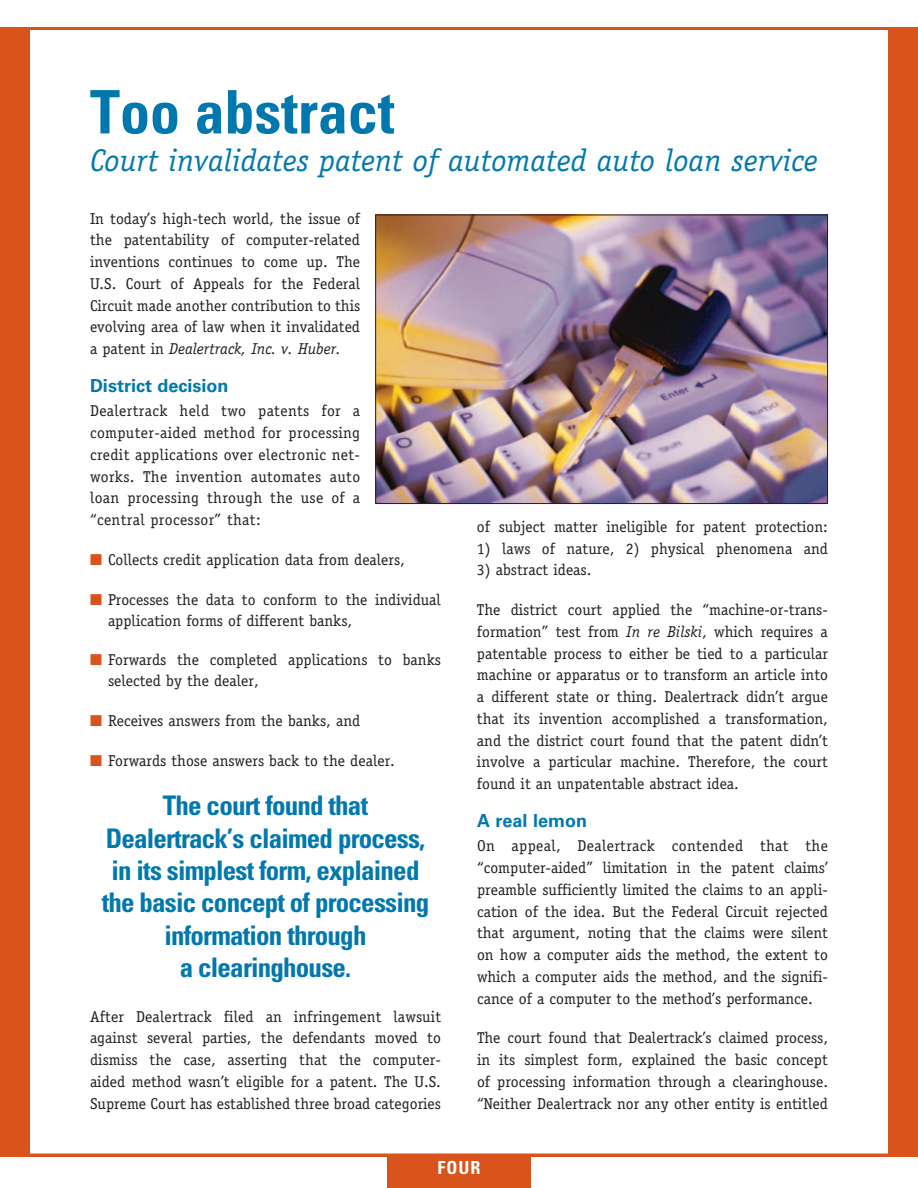
<style>
.page{position:relative;width:918px;height:1188px;background:#fff}
.page>*{position:absolute;margin:0;border:0;box-sizing:border-box;transform-origin:0 0}
.t1{font:700 condensed 60px "Univers LT Std";color:#0078ae}
.t2{font:italic 31.5px "Officina Serif Std";color:#0078ae}
.t3{font:700 condensed 27px/32.4px "Univers LT Std";letter-spacing:-.03em;color:#0078ae;text-align:center}
.t4{font:700 18px "Univers LT Std";color:#0078ae}
.t5{font:700 condensed 18px "Univers LT Std";color:#fff}
.t6{font:15.75px/21.8px "Officina Serif Std";color:#231f20;text-align:justify}
.s1{font-style:italic}
.s2{color:#d9531c}
</style>
<div class="page">
<div style="left:0;top:27px;width:918px;height:1129px;background:#d9531c"></div>
<div style="left:27px;top:27px;width:864px;height:1129px;background:#fff;border:3px solid #d9531c"></div>
<div style="left:387px;top:1156px;width:144px;height:32px;background:#d9531c"></div>
<img style="left:377px;top:217px;width:449px;height:285px">
<div style="left:375px;top:215px;width:453px;height:289px;border:1px solid #231f20"></div>
<h1 class="t1" style="left:90px;top:75px;width:306px">Too abstract</h1>
<h2 class="t2" style="left:90px;top:143px;width:729px">Court invalidates patent of automated auto loan service</h2>
<p class="t6" style="left:90px;top:208px;width:272px">In today’s high-tech world, the issue of the patentability of computer-related inventions continues to come up. The U.S. Court of Appeals for the Federal Circuit made another contribution to this evolving area of law when it invalidated a patent in <span class="s1">Dealertrack, Inc. v. Huber.</span></p>
<p class="t4" style="left:90px;top:375px;width:140px">District decision</p>
<p class="t6" style="left:90px;top:400px;width:272px">Dealertrack held two patents for a computer-aided method for processing credit applications over electronic net&shy;works. The invention automates auto loan processing through the use of a “central processor” that:</p>
<p class="t6" style="left:90px;top:549px;width:316px"><span class="s2">■</span> Collects credit application data from dealers,</p>
<p class="t6" style="left:108px;top:589px;width:334px;line-height:21px;text-indent:-18px"><span class="s2">■</span> Processes the data to conform to the individual application forms of different banks,</p>
<p class="t6" style="left:108px;top:650px;width:334px;line-height:21px;text-indent:-18px"><span class="s2">■</span> Forwards the completed applications to banks selected by the dealer,</p>
<p class="t6" style="left:90px;top:710px;width:272px"><span class="s2">■</span> Receives answers from the banks, and</p>
<p class="t6" style="left:90px;top:750px;width:306px"><span class="s2">■</span> Forwards those answers back to the dealer.</p>
<h3 class="t3" style="left:102px;top:789px;width:329px">The court found that<br>Dealertrack’s claimed process, in its simplest form, explained the basic concept of processing information through<br>a clearinghouse.</h3>
<p class="t6" style="left:90px;top:1006px;width:353px">After Dealertrack filed an infringement lawsuit against several parties, the defendants moved to dismiss the case, asserting that the computer&shy;aided method wasn’t eligible for a patent. The U.S.<br>Supreme Court has established three broad categories</p>
<p class="t6" style="left:477px;top:516px;width:352px">of subject matter ineligible for patent protection:</p>
<p class="t6" style="left:477px;top:537px;width:352px">1) laws of nature, 2) physical phenomena and</p>
<p class="t6" style="left:477px;top:559px;width:116px">3) abstract ideas.</p>
<p class="t6" style="left:477px;top:599px;width:353px">The district court applied the “machine-or-trans&shy;formation” test from <span class="s1">In re Bilski</span>, which requires a patentable process to either be tied to a particular machine or apparatus or to transform an article into a different state or thing. Dealertrack didn’t argue that its invention accomplished a transformation, and the district court found that the patent didn’t involve a particular machine. Therefore, the court found it an unpatentable abstract idea.</p>
<p class="t4" style="left:477px;top:810px;width:112px">A real lemon</p>
<p class="t6" style="left:477px;top:835px;width:353px">On appeal, Dealertrack contended that the “computer-aided” limitation in the patent claims’ preamble sufficiently limited the claims to an appli&shy;cation of the idea. But the Federal Circuit rejected that argument, noting that the claims were silent on how a computer aids the method, the extent to which a computer aids the method, and the signifi&shy;cance of a computer to the method’s performance.</p>
<p class="t6" style="left:477px;top:1027px;width:353px">The court found that Dealertrack’s claimed process, in its simplest form, explained the basic concept of processing information through a clearinghouse. “Neither Dealertrack nor any other entity is entitled</p>
<p class="t5" style="left:438px;top:1157px;width:44px">FOUR</p>
</div>
